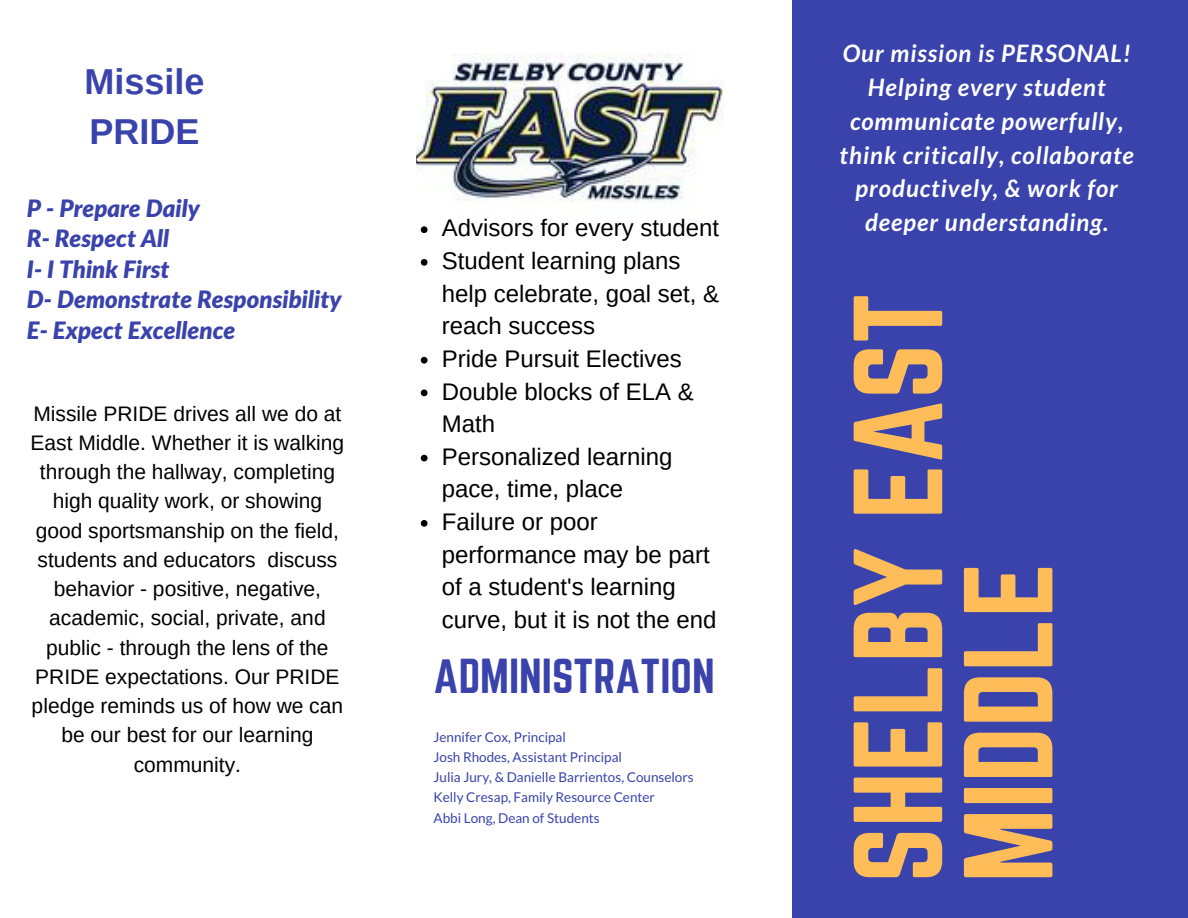
<style>
.page{position:relative;width:1188px;height:918px;background:#fff}
.page>*{position:absolute;margin:0;border:0;box-sizing:border-box;transform-origin:0 0}
.t1{font:110.7px/110.2px "Norwester";color:#ffbd59}
.t2{font:43.05px "Norwester";color:#3943ab}
.t3{font:700 36px/49.5px "Arimo";color:#3943ab}
.t4{font:24px/32.7px "Arimo";color:#000}
.t5{font:italic 700 24px/33.8px "Lato";letter-spacing:.04em;color:#fff;text-align:center}
.t6{font:italic 900 24px/30.3px "Lato";color:#3943ab}
.t7{font:21px/29.2px "Arimo";color:#000;text-align:center}
.t8{font:13.5px/20.2px "Lato";color:#3943ab}
</style>
<div class="page">
<div style="left:792px;top:0;width:396px;height:918px;background:#3943ab"></div>
<img style="left:417px;top:54px;width:307px;height:149px">
<svg style="left:421px;top:226px;width:7px;height:7px"></svg>
<svg style="left:421px;top:259px;width:7px;height:7px"></svg>
<svg style="left:421px;top:357px;width:7px;height:7px"></svg>
<svg style="left:421px;top:389px;width:7px;height:7px"></svg>
<svg style="left:421px;top:455px;width:7px;height:6px"></svg>
<svg style="left:421px;top:520px;width:7px;height:7px"></svg>
<h3 class="t3" style="left:84px;top:57px;width:121px">Missile<br>PRIDE</h3>
<p class="t6" style="left:27px;top:193px;width:316px">P - Prepare Daily<br>R- Respect All<br>I- I Think First<br>D- Demonstrate Responsibility<br>E- Expect Excellence</p>
<p class="t7" style="left:31px;top:399px;width:315px">Missile PRIDE drives all we do at<br>East Middle. Whether it is walking through the hallway, completing high quality work, or showing good sportsmanship on the field, students and educators discuss behavior - positive, negative, academic, social, private, and public - through the lens of the<br>PRIDE expectations. Our PRIDE pledge reminds us of how we can be our best for our learning community.</p>
<p class="t4" style="left:442px;top:212px;width:279px">Advisors for every student<br>Student learning plans help celebrate, goal set, &amp; reach success<br>Pride Pursuit Electives<br>Double blocks of ELA &amp;<br>Math<br>Personalized learning pace, time, place<br>Failure or poor performance may be part of a student's learning curve, but it is not the end</p>
<h2 class="t2" style="left:434px;top:656px;width:283px">ADMINISTRATION</h2>
<p class="t8" style="left:434px;top:726px;width:262px">Jennifer Cox, Principal<br>Josh Rhodes, Assistant Principal<br>Julia Jury, &amp; Danielle Barrientos, Counselors Kelly Cresap, Family Resource Center<br>Abbi Long, Dean of Students</p>
<p class="t5" style="left:840px;top:36px;width:296px">Our mission is PERSONAL!<br>Helping every student communicate powerfully, think critically, collaborate productively, &amp; work for deeper understanding.</p>
<h1 class="t1" style="left:848px;top:883px;width:591px;rotate:-90deg">SHELBY EAST<br>MIDDLE</h1>
</div>
